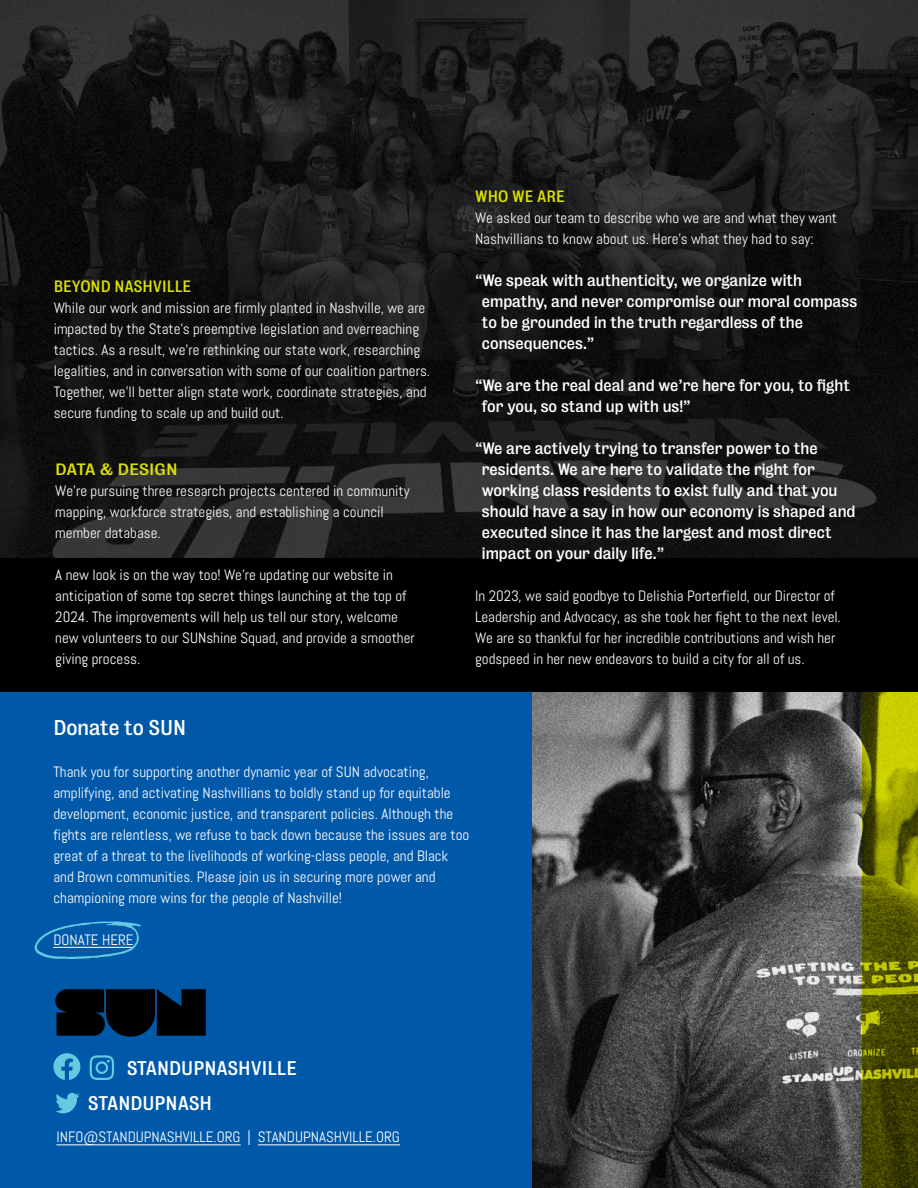
<style>
.page{position:relative;width:918px;height:1188px;background:#fff}
.page>*{position:absolute;margin:0;border:0;box-sizing:border-box;transform-origin:0 0}
.t1{font:19.5px "Bureau Grot";color:#fff}
.t2{font:18px "Bureau Grot";color:#fff}
.t3{font:15px/21px "Abel";color:#fff}
.t4{font:15px/21px "Bureau Grot";color:#fff}
.t5{font:15px "Bureau Grot";color:#dbe101}
.t6{font:15px "Bureau Grot";color:#dbe101;scale:1.16 1}
</style>
<div class="page">
<div style="left:0;top:0;width:918px;height:692px;background:#000"></div>
<img style="left:0;top:0;width:918px;height:557px">
<img style="left:532px;top:692px;width:331px;height:496px">
<div style="left:0;top:692px;width:532px;height:496px;background:#0058a9"></div>
<svg style="left:863px;top:692px;width:55px;height:496px;background:#6b6e00"></svg>
<hr style="left:56px;top:1145px;width:185px;height:1px;background:#fff">
<hr style="left:258px;top:1145px;width:142px;height:1px;background:#fff">
<svg style="left:55px;top:1093px;width:25px;height:20px"></svg>
<svg style="left:53px;top:1053px;width:27px;height:27px"></svg>
<svg style="left:90px;top:1055px;width:24px;height:25px"></svg>
<svg style="left:55px;top:989px;width:151px;height:48px;background:#000b16"></svg>
<svg style="left:34px;top:921px;width:107px;height:38px"></svg>
<p class="t5" style="left:54px;top:277px;width:139px">BEYOND NASHVILLE</p>
<p class="t3" style="left:54px;top:297px;width:378px">While our work and mission are firmly planted in Nashville, we are impacted by the State’s preemptive legislation and overreaching tactics. As a result, we’re rethinking our state work, researching legalities, and in conversation with some of our coalition partners.<br>Together, we’ll better align state work, coordinate strategies, and secure funding to scale up and build out.</p>
<p class="t6" style="left:55px;top:460px;width:107px">DATA &amp; DESIGN</p>
<p class="t3" style="left:55px;top:480px;width:356px">We’re pursuing three research projects centered in community mapping, workforce strategies, and establishing a council member database.</p>
<p class="t3" style="left:55px;top:564px;width:361px">A new look is on the way too! We’re updating our website in anticipation of some top secret things launching at the top of 2024. The improvements will help us tell our story, welcome new volunteers to our SUNshine Squad, and provide a smoother giving process.</p>
<p class="t5" style="left:475px;top:187px;width:91px">WHO WE ARE</p>
<p class="t3" style="left:475px;top:207px;width:363px">We asked our team to describe who we are and what they want<br>Nashvillians to know about us. Here’s what they had to say:</p>
<p class="t4" style="left:482px;top:269px;width:377px;text-indent:-7px">“We speak with authenticity, we organize with empathy, and never compromise our moral compass to be grounded in the truth regardless of the consequences.”</p>
<p class="t4" style="left:482px;top:374px;width:370px;text-indent:-7px">“We are the real deal and we’re here for you, to fight for you, so stand up with us!”</p>
<p class="t4" style="left:482px;top:437px;width:375px;text-indent:-7px">“We are actively trying to transfer power to the residents. We are here to validate the right for working class residents to exist fully and that you should have a say in how our economy is shaped and executed since it has the largest and most direct impact on your daily life.”</p>
<p class="t3" style="left:475px;top:585px;width:367px">In 2023, we said goodbye to Delishia Porterfield, our Director of Leadership and Advocacy, as she took her fight to the next level.<br>We are so thankful for her incredible contributions and wish her godspeed in her new endeavors to build a city for all of us.</p>
<h1 class="t1" style="left:53px;top:716px;width:134px">Donate to SUN</h1>
<p class="t3" style="left:53px;top:761px;width:417px">Thank you for supporting another dynamic year of SUN advocating, amplifying, and activating Nashvillians to boldly stand up for equitable development, economic justice, and transparent policies. Although the fights are relentless, we refuse to back down because the issues are too great of a threat to the livelihoods of working-class people, and Black and Brown communities. Please join us in securing more power and championing more wins for the people of Nashville!</p>
<p class="t3" style="left:53px;top:929px;width:82px">DONATE HERE</p>
<p class="t2" style="left:127px;top:1057px;width:171px">STANDUPNASHVILLE</p>
<p class="t2" style="left:88px;top:1093px;width:125px">STANDUPNASH</p>
<p class="t3" style="left:56px;top:1127px;width:345px">INFO@STANDUPNASHVILLE.ORG | STANDUPNASHVILLE.ORG</p>
</div>
